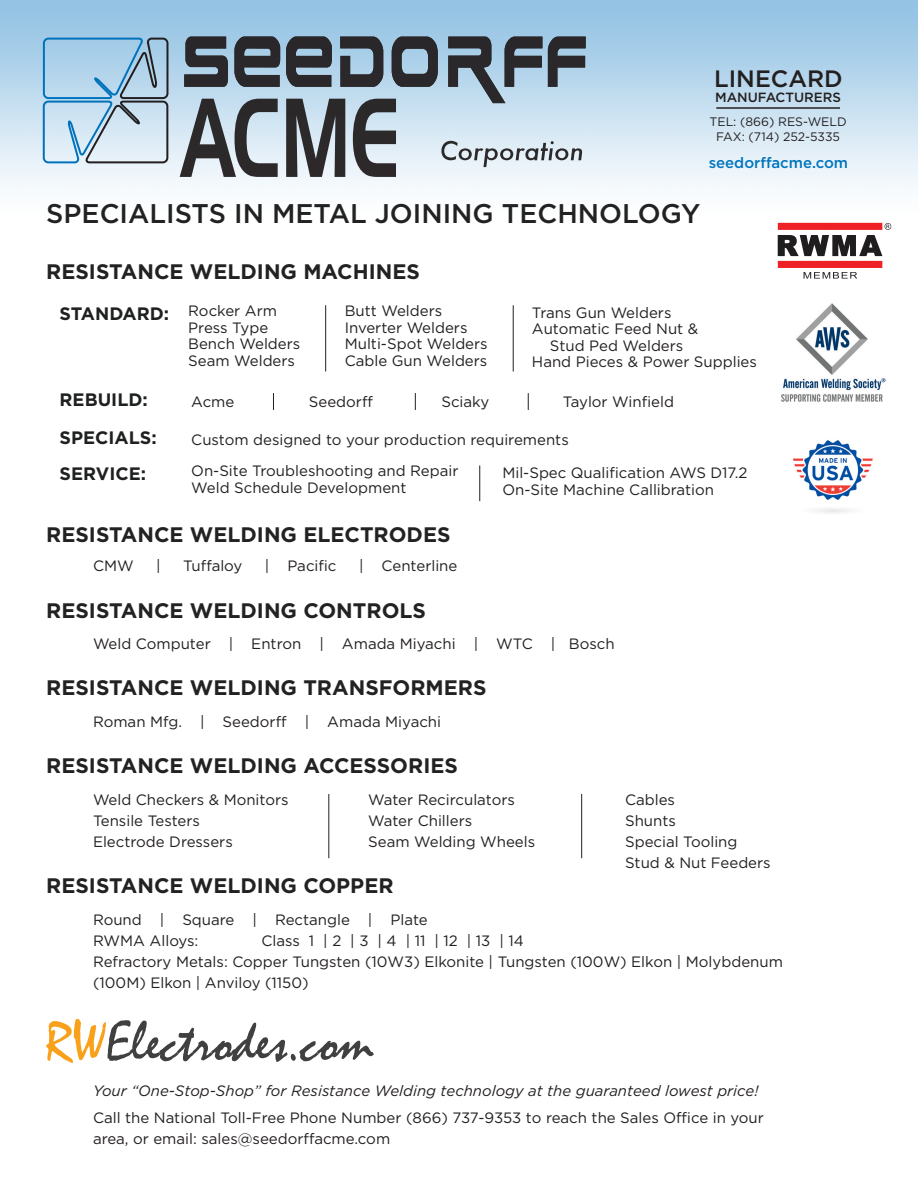
<style>
.page{position:relative;width:918px;height:1188px;background:#fff}
.page>*{position:absolute;margin:0;border:0;box-sizing:border-box;transform-origin:0 0}
.t1{font:500 27px "Gotham";color:#222}
.t2{font:500 23.7px "Gotham";color:#231f20}
.t3{font:700 21px "Gotham";color:#222}
.Subhead{font:700 18px "Gotham";color:#1f2020}
.Body{font:15px/21px "Gotham";color:#231f20}
.t4{font:italic 15px "Gotham";color:#231f20}
.t5{font:500 15px "Gotham";color:#0075be}
.t6{font:500 13.35px "Gotham";color:#231f20}
.Body-2{font:12.3px "Gotham";color:#231f20}
</style>
<div class="page">
<img style="left:0;top:0;width:918px;height:256px">
<svg style="left:46px;top:1019px;width:328px;height:44px"></svg>
<hr style="left:325px;top:305px;width:1px;height:67px;background:#231f20">
<hr style="left:479px;top:465px;width:1px;height:36px;background:#231f20">
<hr style="left:581px;top:794px;width:1px;height:64px;background:#231f20">
<hr style="left:328px;top:794px;width:1px;height:64px;background:#231f20">
<svg style="left:273px;top:393px;width:1px;height:17px"></svg>
<svg style="left:415px;top:393px;width:1px;height:17px"></svg>
<svg style="left:528px;top:393px;width:1px;height:17px"></svg>
<hr style="left:513px;top:305px;width:1px;height:67px;background:#231f20">
<svg style="left:180px;top:99px;width:98px;height:78px;background:#8a9298"></svg>
<svg style="left:286px;top:99px;width:59px;height:78px;background:#686b70"></svg>
<svg style="left:353px;top:99px;width:43px;height:78px;background:#73777d"></svg>
<svg style="left:184px;top:37px;width:44px;height:50px;background:#495159"></svg>
<svg style="left:234px;top:37px;width:46px;height:50px;background:#484f57"></svg>
<svg style="left:286px;top:37px;width:46px;height:50px;background:#484f57"></svg>
<svg style="left:340px;top:37px;width:43px;height:50px;background:#545f69"></svg>
<svg style="left:392px;top:37px;width:46px;height:50px;background:#545f68"></svg>
<svg style="left:448px;top:37px;width:94px;height:66px;background:#748592"></svg>
<svg style="left:548px;top:37px;width:38px;height:50px;background:#616d79"></svg>
<svg style="left:441px;top:141px;width:141px;height:26px;background:#bcc4cb"></svg>
<svg style="left:42px;top:37px;width:127px;height:127px;background:#a9c7dc"></svg>
<hr style="left:716px;top:107px;width:124px;height:2px;background:#231f20">
<img style="left:781px;top:303px;width:105px;height:99px">
<img style="left:793px;top:440px;width:80px;height:73px">
<svg style="left:778px;top:223px;width:113px;height:56px"></svg>
<p class="t2" style="left:714px;top:65px;width:130px">LINECARD</p>
<p class="t6" style="left:715px;top:89px;width:127px">MANUFACTURERS</p>
<p class="Body-2" style="left:710px;top:114px;width:139px">TEL: (866) RES-WELD</p>
<p class="Body-2" style="left:716px;top:129px;width:125px">FAX: (714) 252-5335</p>
<p class="t5" style="left:709px;top:154px;width:141px">seedorffacme.com</p>
<p class="t1" style="left:46px;top:198px;width:656px">SPECIALISTS IN METAL JOINING TECHNOLOGY</p>
<p class="t3" style="left:46px;top:260px;width:375px">RESISTANCE WELDING MACHINES</p>
<p class="Subhead" style="left:60px;top:303px;width:111px">STANDARD:</p>
<p class="Subhead" style="left:60px;top:389px;width:90px">REBUILD:</p>
<p class="Subhead" style="left:60px;top:427px;width:99px">SPECIALS:</p>
<p class="Subhead" style="left:60px;top:464px;width:88px">SERVICE:</p>
<p class="Body" style="left:188px;top:300px;width:90px">Rocker Arm</p>
<p class="Body" style="left:188px;top:317px;width:82px">Press Type</p>
<p class="Body" style="left:188px;top:333px;width:114px">Bench Welders</p>
<p class="Body" style="left:188px;top:350px;width:108px">Seam Welders</p>
<p class="Body" style="left:191px;top:391px;width:45px">Acme</p>
<p class="Body" style="left:191px;top:429px;width:379px">Custom designed to your production requirements</p>
<p class="Body" style="left:191px;top:460px;width:269px">On-Site Troubleshooting and Repair</p>
<p class="Body" style="left:191px;top:477px;width:217px">Weld Schedule Development</p>
<p class="Body" style="left:345px;top:300px;width:99px">Butt Welders</p>
<p class="Body" style="left:345px;top:317px;width:124px">Inverter Welders</p>
<p class="Body" style="left:345px;top:333px;width:144px">Multi-Spot Welders</p>
<p class="Body" style="left:345px;top:350px;width:144px">Cable Gun Welders</p>
<p class="Body" style="left:532px;top:302px;width:141px">Trans Gun Welders</p>
<p class="Body" style="left:532px;top:318px;width:168px">Automatic Feed Nut &amp;</p>
<p class="Body" style="left:550px;top:335px;width:135px">Stud Ped Welders</p>
<p class="Body" style="left:532px;top:351px;width:227px">Hand Pieces &amp; Power Supplies</p>
<p class="Body" style="left:309px;top:391px;width:66px">Seedorff</p>
<p class="Body" style="left:441px;top:391px;width:49px">Sciaky</p>
<p class="Body" style="left:563px;top:391px;width:113px">Taylor Winfield</p>
<p class="Body" style="left:502px;top:462px;width:247px">Mil-Spec Qualification AWS D17.2</p>
<p class="Body" style="left:502px;top:478px;width:213px">On-Site Machine Callibration</p>
<p class="t3" style="left:46px;top:522px;width:406px">RESISTANCE WELDING ELECTRODES</p>
<p class="Body" style="left:93px;top:555px;width:42px">CMW</p>
<p class="Body" style="left:156px;top:555px;width:6px">|</p>
<p class="Body" style="left:183px;top:555px;width:61px">Tuffaloy</p>
<p class="Body" style="left:265px;top:555px;width:73px">| Pacific</p>
<p class="Body" style="left:359px;top:555px;width:100px">| Centerline</p>
<p class="t3" style="left:46px;top:598px;width:381px">RESISTANCE WELDING CONTROLS</p>
<p class="Body" style="left:93px;top:633px;width:523px">Weld Computer | Entron | Amada Miyachi | WTC | Bosch</p>
<p class="t3" style="left:46px;top:675px;width:442px">RESISTANCE WELDING TRANSFORMERS</p>
<p class="Body" style="left:93px;top:711px;width:350px">Roman Mfg. | Seedorff | Amada Miyachi</p>
<p class="t3" style="left:46px;top:754px;width:413px">RESISTANCE WELDING ACCESSORIES</p>
<p class="Body" style="left:93px;top:789px;width:197px">Weld Checkers &amp; Monitors</p>
<p class="Body" style="left:93px;top:810px;width:108px">Tensile Testers</p>
<p class="Body" style="left:93px;top:831px;width:141px">Electrode Dressers</p>
<p class="Body" style="left:368px;top:789px;width:148px">Water Recirculators</p>
<p class="Body" style="left:368px;top:810px;width:106px">Water Chillers</p>
<p class="Body" style="left:368px;top:831px;width:169px">Seam Welding Wheels</p>
<p class="t3" style="left:46px;top:873px;width:349px">RESISTANCE WELDING COPPER</p>
<p class="Body" style="left:625px;top:789px;width:52px">Cables</p>
<p class="Body" style="left:625px;top:810px;width:52px">Shunts</p>
<p class="Body" style="left:625px;top:831px;width:114px">Special Tooling</p>
<p class="Body" style="left:625px;top:852px;width:147px">Stud &amp; Nut Feeders</p>
<p class="Body" style="left:93px;top:909px;width:336px">Round | Square | Rectangle | Plate</p>
<p class="Body" style="left:93px;top:930px;width:107px">RWMA Alloys:</p>
<p class="Body" style="left:261px;top:930px;width:264px">Class 1 | 2 | 3 | 4 | 11 | 12 | 13 | 14</p>
<p class="Body" style="left:93px;top:951px;width:691px">Refractory Metals: Copper Tungsten (10W3) Elkonite | Tungsten (100W) Elkon | Molybdenum (100M) Elkon | Anviloy (1150)</p>
<p class="t4" style="left:93px;top:1083px;width:667px">Your “One-Stop-Shop” for Resistance Welding technology at the guaranteed lowest price!</p>
<p class="Body" style="left:93px;top:1107px;width:672px">Call the National Toll-Free Phone Number (866) 737-9353 to reach the Sales Office in your area, or email: sales@seedorffacme.com</p>
</div>
